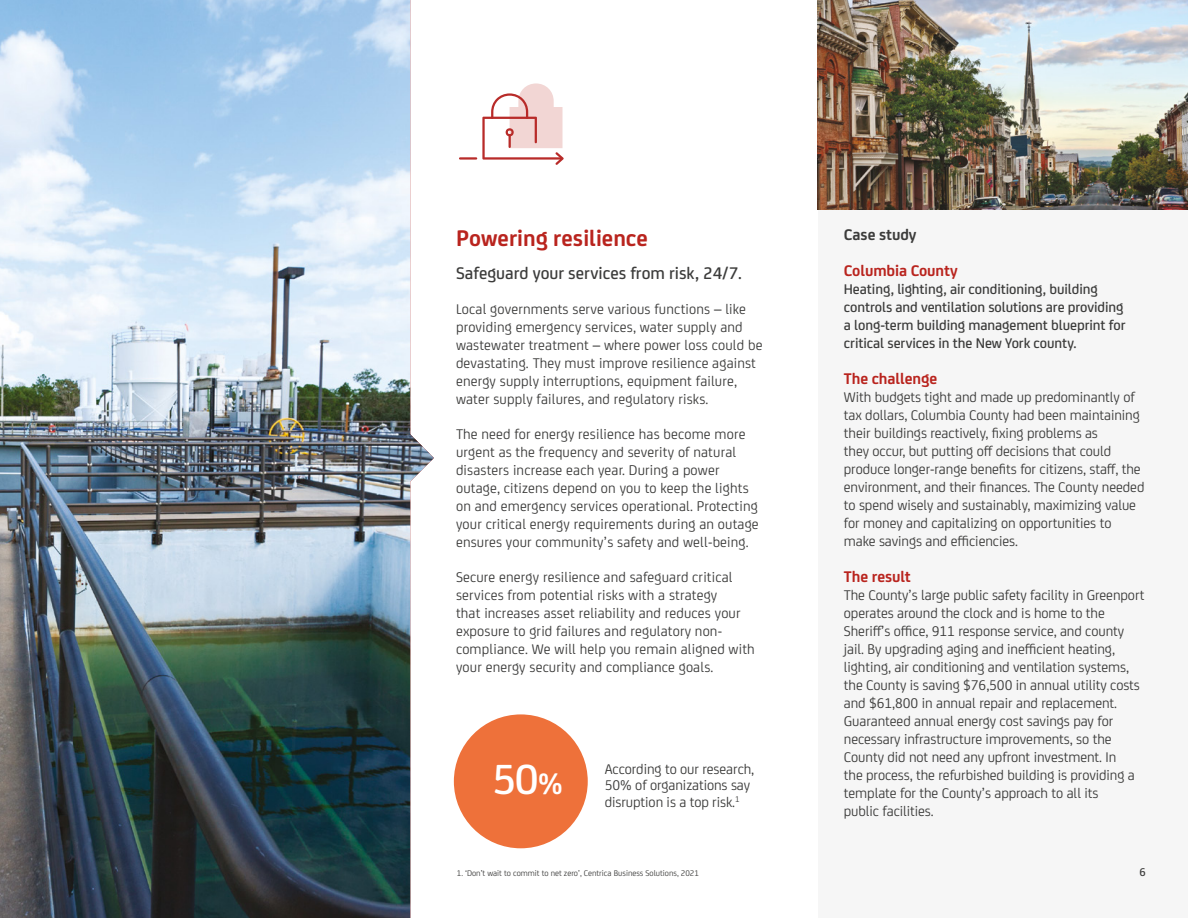
<style>
.page{position:relative;width:1188px;height:918px;background:#fff}
.page>*{position:absolute;margin:0;border:0;box-sizing:border-box;transform-origin:0 0}
.t1{font:500 45px "FS Joey Pro";color:#fff}
.t2{font:700 24px "FS Joey Pro";color:#b9241e}
.t3{font:500 18px "FS Joey Pro";color:#3c3c3b}
.t4{font:700 16.5px "FS Joey Pro";letter-spacing:-.005em;color:#b9241e}
.t5{font:700 16.5px "FS Joey Pro";letter-spacing:-.005em;color:#3c3c3b}
.t6{font:15px/18px "FS Joey Pro";letter-spacing:-.005em;color:#3c3c3b}
.t7{font:500 15px/18px "FS Joey Pro";letter-spacing:-.005em;color:#3c3c3b}
.t8{font:500 12px "FS Joey Pro";color:#3c3c3b}
.t9{font:8.7px "FS Joey Pro";color:#3c3c3b}
.s1{font-size:31.5px}
</style>
<div class="page">
<div style="left:804px;top:0;width:384px;height:918px;background:#f6f6f6"></div>
<div style="left:410px;top:0;width:408px;height:918px;background:#fff"></div>
<img style="left:0;top:0;width:434px;height:918px">
<img style="left:818px;top:0;width:370px;height:209px">
<div style="left:454px;top:714px;width:134px;height:134px;background:#ee713a;border-radius:50%"></div>
<svg style="left:482px;top:83px;width:82px;height:82px"></svg>
<hr style="left:459px;top:157px;width:18px;height:3px;background:#b82b29">
<h2 class="t2" style="left:456px;top:220px;width:193px">Powering resilience</h2>
<p class="t3" style="left:456px;top:260px;width:287px">Safeguard your services from risk, 24/7.</p>
<p class="t6" style="left:456px;top:299px;width:308px">Local governments serve various functions – like providing emergency services, water supply and wastewater treatment – where power loss could be devastating. They must improve resilience against energy supply interruptions, equipment failure, water supply failures, and regulatory risks.</p>
<p class="t6" style="left:456px;top:424px;width:304px">The need for energy resilience has become more urgent as the frequency and severity of natural disasters increase each year. During a power outage, citizens depend on you to keep the lights on and emergency services operational. Protecting your critical energy requirements during an outage ensures your community’s safety and well-being.</p>
<p class="t6" style="left:456px;top:567px;width:300px">Secure energy resilience and safeguard critical services from potential risks with a strategy<br>that increases asset reliability and reduces your exposure to grid failures and regulatory non&shy;compliance. We will help you remain aligned with your energy security and compliance goals.</p>
<h1 class="t1" style="left:492px;top:746px;width:73px">50<span class="s1">%</span></h1>
<p class="t6" style="left:605px;top:759px;width:151px;line-height:16.5px">According to our research,<br>50% of organizations say disruption is a top risk.</p>
<p class="t9" style="left:735px;top:793px;width:6px">1</p>
<p class="t9" style="left:457px;top:867px;width:244px">1. ‘Don’t wait to commit to net zero’, Centrica Business Solutions, 2021</p>
<p class="t5" style="left:844px;top:222px;width:74px">Case study</p>
<p class="t4" style="left:844px;top:258px;width:115px">Columbia County</p>
<p class="t7" style="left:844px;top:279px;width:283px">Heating, lighting, air conditioning, building controls and ventilation solutions are providing a long-term building management blueprint for critical services in the New York county.</p>
<p class="t4" style="left:844px;top:366px;width:95px">The challenge</p>
<p class="t6" style="left:844px;top:387px;width:302px">With budgets tight and made up predominantly of tax dollars, Columbia County had been maintaining their buildings reactively, fixing problems as<br>they occur, but putting off decisions that could produce longer-range benefits for citizens, staff, the environment, and their finances. The County needed to spend wisely and sustainably, maximizing value for money and capitalizing on opportunities to make savings and efficiencies.</p>
<p class="t4" style="left:844px;top:564px;width:68px">The result</p>
<p class="t6" style="left:844px;top:585px;width:302px">The County’s large public safety facility in Greenport operates around the clock and is home to the Sheriff’s office, 911 response service, and county jail. By upgrading aging and inefficient heating, lighting, air conditioning and ventilation systems, the County is saving $76,500 in annual utility costs and $61,800 in annual repair and replacement.<br>Guaranteed annual energy cost savings pay for necessary infrastructure improvements, so the County did not need any upfront investment. In<br>the process, the refurbished building is providing a template for the County’s approach to all its<br>public facilities.</p>
<p class="t8" style="left:1140px;top:863px;width:8px">6</p>
</div>
